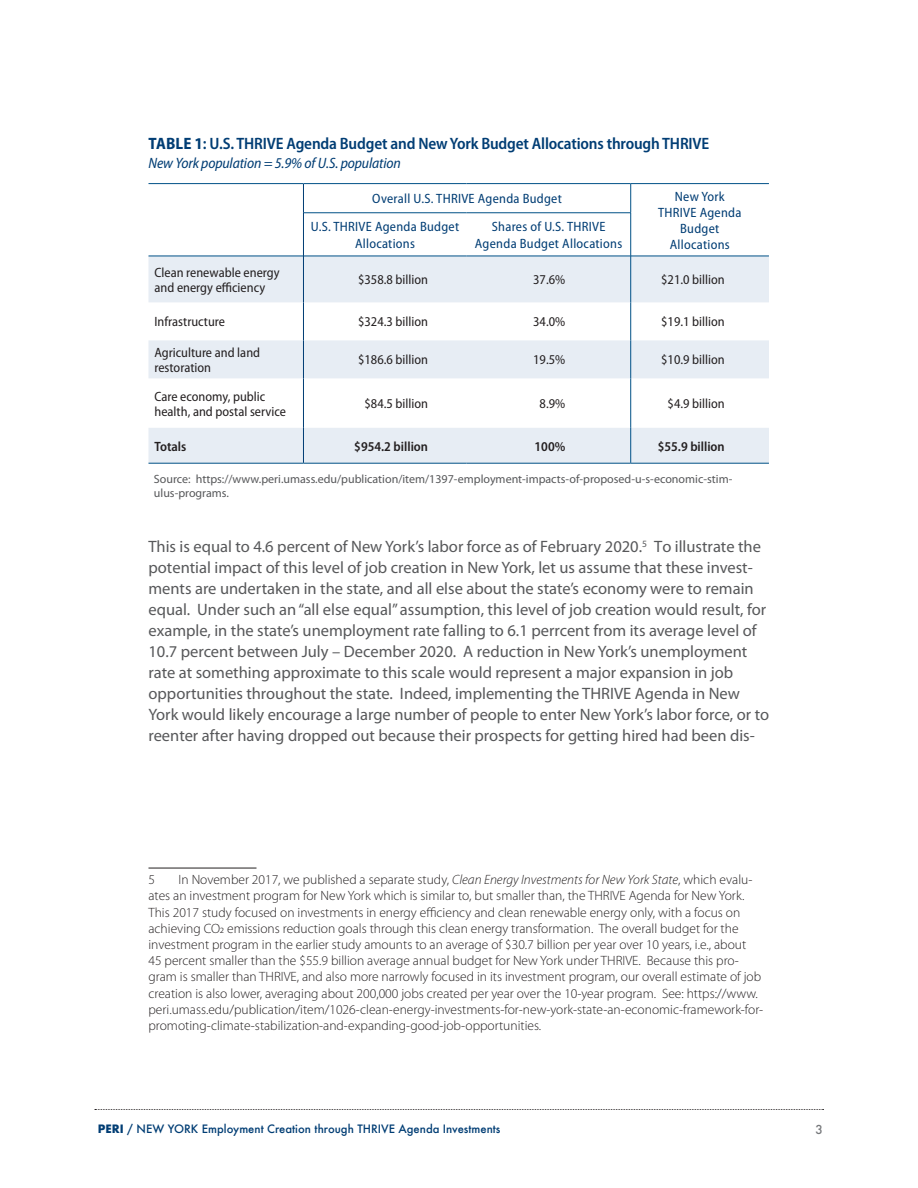
<style>
.page{position:relative;width:918px;height:1188px;background:#fff}
.page>*{position:absolute;margin:0;border:0;box-sizing:border-box;transform-origin:0 0}
.body{font:16.5px/21px "Myriad Pro";color:#57585a}
.TableNumber{font:600 semi-condensed 16.5px "Myriad Pro";letter-spacing:-.01em;color:#013d74}
.TableNumber-2{font:italic semi-condensed 15px "Myriad Pro";letter-spacing:-.01em;color:#013d74}
.endnotes{font:300 13.5px/16.2px "Myriad Pro";color:#231f20}
.Table_Text{font:semi-condensed 13.5px/15px "Myriad Pro";color:#231f20}
.Table_Header1{font:semi-condensed 13.5px/16.2px "Myriad Pro";letter-spacing:.02em;color:#013d74;text-align:center}
.Table_Text-2{font:600 semi-condensed 13.5px "Myriad Pro";color:#231f20}
.body-2{font:12px/14.4px "Myriad Pro";color:#57585a}
.t1{font:500 12px "Futura";color:#76787b}
.t2{font:500 11.25px "Futura";color:#013d74}
.s1{font-weight:700}
.s2{font-style:italic}
</style>
<div class="page">
<svg style="left:95px;top:1109px;width:729px;height:1px"></svg>
<svg style="left:148px;top:257px;width:621px;height:206px;fill:#e7edf4"></svg>
<hr style="left:304px;top:256px;width:163px;height:1px;background:#005187">
<hr style="left:467px;top:256px;width:164px;height:1px;background:#005187">
<hr style="left:631px;top:256px;width:138px;height:1px;background:#005187">
<hr style="left:304px;top:213px;width:163px;height:1px;background:#005187">
<hr style="left:467px;top:213px;width:164px;height:1px;background:#005187">
<hr style="left:148px;top:256px;width:155px;height:1px;background:#005187">
<hr style="left:630px;top:213px;width:1px;height:43px;background:#005187">
<hr style="left:630px;top:256px;width:1px;height:46px;background:#005187">
<hr style="left:630px;top:302px;width:1px;height:38px;background:#005187">
<hr style="left:630px;top:340px;width:1px;height:38px;background:#005187">
<hr style="left:630px;top:378px;width:1px;height:50px;background:#005187">
<hr style="left:630px;top:428px;width:1px;height:35px;background:#005187">
<svg style="left:630px;top:184px;width:1px;height:29px"></svg>
<hr style="left:148px;top:183px;width:155px;height:1px;background:#005187">
<hr style="left:303px;top:183px;width:164px;height:1px;background:#005187">
<hr style="left:467px;top:183px;width:164px;height:1px;background:#005187">
<hr style="left:631px;top:183px;width:138px;height:1px;background:#005187">
<svg style="left:303px;top:184px;width:1px;height:29px"></svg>
<hr style="left:303px;top:213px;width:1px;height:43px;background:#013d74">
<hr style="left:303px;top:256px;width:1px;height:46px;background:#013d74">
<hr style="left:303px;top:302px;width:1px;height:38px;background:#013d74">
<hr style="left:303px;top:340px;width:1px;height:38px;background:#013d74">
<hr style="left:303px;top:378px;width:1px;height:50px;background:#013d74">
<hr style="left:303px;top:428px;width:1px;height:35px;background:#013d74">
<hr style="left:148px;top:463px;width:155px;height:1px;background:#005187">
<hr style="left:303px;top:463px;width:164px;height:1px;background:#005187">
<hr style="left:467px;top:463px;width:164px;height:1px;background:#005187">
<hr style="left:631px;top:463px;width:138px;height:1px;background:#005187">
<hr style="left:148px;top:868px;width:108px;height:1px;background:#231f20">
<p class="TableNumber" style="left:149px;top:134px;width:562px"><span class="s1">TABLE 1</span>: U.S. THRIVE Agenda Budget and New York Budget Allocations through THRIVE</p>
<p class="TableNumber-2" style="left:148px;top:155px;width:254px">New York population = 5.9% of U.S. population</p>
<p class="Table_Header1" style="left:372px;top:191px;width:191px">Overall U.S. THRIVE Agenda Budget</p>
<p class="Table_Header1" style="left:658px;top:188px;width:85px">New York<br>THRIVE Agenda<br>Budget<br>Allocations</p>
<p class="Table_Header1" style="left:311px;top:219px;width:150px">U.S. THRIVE Agenda Budget<br>Allocations</p>
<p class="Table_Header1" style="left:475px;top:219px;width:149px">Shares of U.S. THRIVE<br>Agenda Budget Allocations</p>
<p class="Table_Text" style="left:154px;top:265px;width:127px">Clean renewable energy and energy efficiency</p>
<p class="Table_Text" style="left:358px;top:273px;width:71px">$358.8 billion</p>
<p class="Table_Text" style="left:533px;top:273px;width:34px">37.6%</p>
<p class="Table_Text" style="left:661px;top:273px;width:65px">$21.0 billion</p>
<p class="Table_Text" style="left:154px;top:315px;width:72px">Infrastructure</p>
<p class="Table_Text" style="left:358px;top:315px;width:71px">$324.3 billion</p>
<p class="Table_Text" style="left:533px;top:315px;width:34px">34.0%</p>
<p class="Table_Text" style="left:661px;top:315px;width:65px">$19.1 billion</p>
<p class="Table_Text" style="left:154px;top:345px;width:107px">Agriculture and land restoration</p>
<p class="Table_Text" style="left:358px;top:353px;width:71px">$186.6 billion</p>
<p class="Table_Text" style="left:533px;top:353px;width:34px">19.5%</p>
<p class="Table_Text" style="left:661px;top:353px;width:65px">$10.9 billion</p>
<p class="Table_Text" style="left:154px;top:389px;width:133px">Care economy, public health, and postal service</p>
<p class="Table_Text" style="left:365px;top:396px;width:65px">$84.5 billion</p>
<p class="Table_Text" style="left:540px;top:396px;width:27px">8.9%</p>
<p class="Table_Text" style="left:668px;top:396px;width:59px">$4.9 billion</p>
<p class="Table_Text-2" style="left:154px;top:439px;width:33px">Totals</p>
<p class="Table_Text-2" style="left:354px;top:439px;width:75px">$954.2 billion</p>
<p class="Table_Text-2" style="left:535px;top:439px;width:32px">100%</p>
<p class="Table_Text-2" style="left:658px;top:439px;width:69px">$55.9 billion</p>
<p class="body-2" style="left:154px;top:472px;width:580px">Source: https://www.peri.umass.edu/publication/item/1397-employment-impacts-of-proposed-u-s-economic-stim&shy;ulus-programs.</p>
<p class="body" style="left:148px;top:537px;width:622px">This is equal to 4.6 percent of New York’s labor force as of February 2020.<sup>5</sup> To illustrate the potential impact of this level of job creation in New York, let us assume that these invest&shy;ments are undertaken in the state, and all else about the state’s economy were to remain equal. Under such an “all else equal” assumption, this level of job creation would result, for example, in the state’s unemployment rate falling to 6.1 perrcent from its average level of 10.7 percent between July – December 2020. A reduction in New York’s unemployment rate at something approximate to this scale would represent a major expansion in job opportunities throughout the state. Indeed, implementing the THRIVE Agenda in New York would likely encourage a large number of people to enter New York’s labor force, or to reenter after having dropped out because their prospects for getting hired had been dis-</p>
<p class="endnotes" style="left:148px;top:872px;width:616px;text-indent:30px">In November 2017, we published a separate study, <span class="s2">Clean Energy Investments for New York State</span>, which evalu&shy;ates an investment program for New York which is similar to, but smaller than, the THRIVE Agenda for New York.<br>This 2017 study focused on investments in energy efficiency and clean renewable energy only, with a focus on achieving CO2 emissions reduction goals through this clean energy transformation. The overall budget for the investment program in the earlier study amounts to an average of $30.7 billion per year over 10 years, i.e., about<br>45 percent smaller than the $55.9 billion average annual budget for New York under THRIVE. Because this pro&shy;gram is smaller than THRIVE, and also more narrowly focused in its investment program, our overall estimate of job creation is also lower, averaging about 200,000 jobs created per year over the 10-year program. See: https://www. peri.umass.edu/publication/item/1026-clean-energy-investments-for-new-york-state-an-economic-framework-for&shy;promoting-climate-stabilization-and-expanding-good-job-opportunities.</p>
<p class="endnotes" style="left:148px;top:872px;width:8px">5</p>
<p class="t2" style="left:98px;top:1121px;width:404px"><span class="s1">PERI</span> / NEW YORK Employment Creation through THRIVE Agenda Investments</p>
<p class="t1" style="left:816px;top:1121px;width:9px">3</p>
</div>
